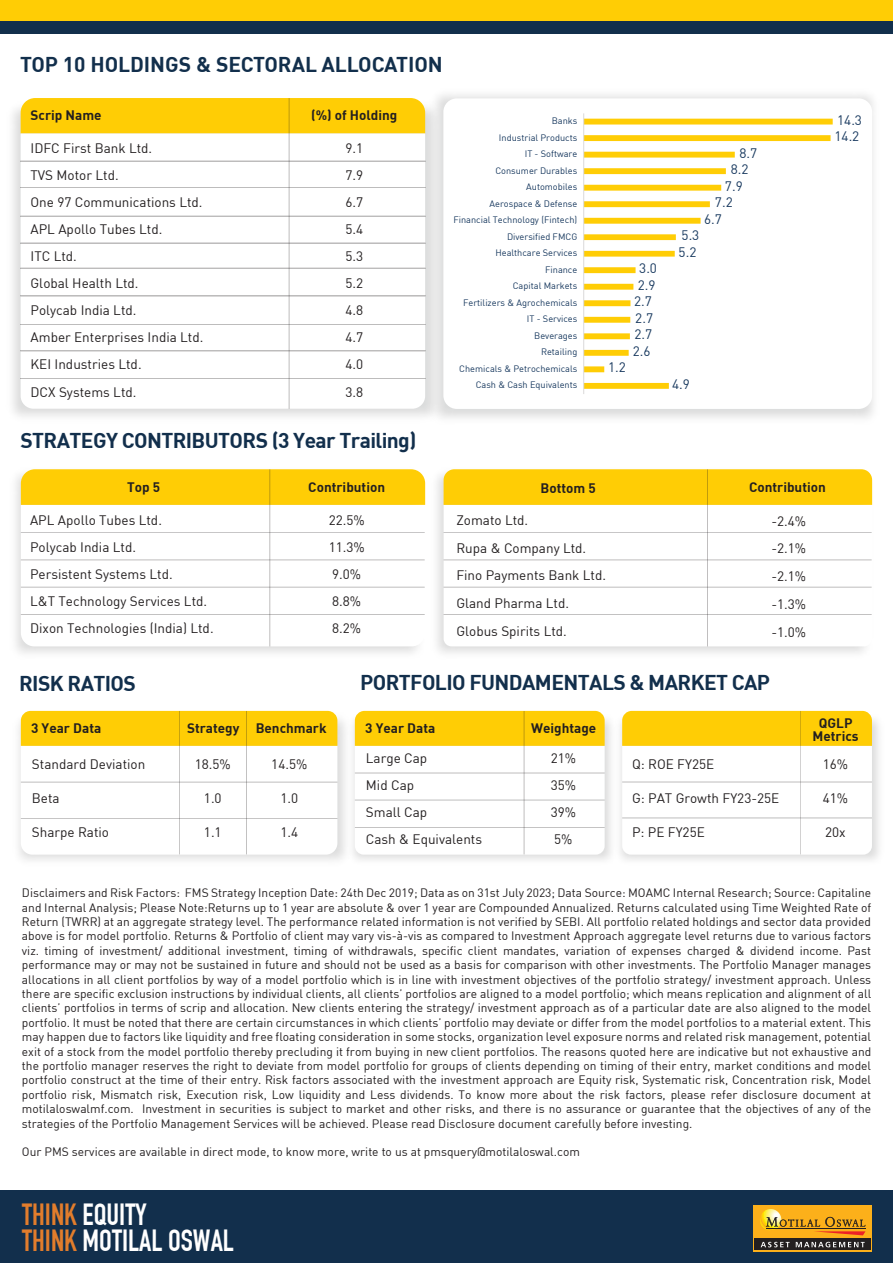
<style>
.page{position:relative;width:893px;height:1263px;background:#fff}
.page>*{position:absolute;margin:0;border:0;box-sizing:border-box;transform-origin:0 0}
.t1{font:700 30px/26.2px "DIN Condensed";color:#fff}
.t2{font:700 21px "DIN";letter-spacing:-.03em;color:#122f4c}
.t3{font:700 21px "DIN";color:#122f4c}
.t4{font:13.5px/27px "DIN";color:#231f20}
.t5{font:700 13.5px/13.2px "DIN";color:#231f20;text-align:center}
.t6{font:13.5px/16.5px "DIN";color:#17385e}
.t7{font:12px/14.4px "DIN";color:#231f20;text-align:justify}
.t8{font:9.15px/16.5px "DIN";color:#17385e;text-align:right}
.s1{color:#e27d2c}
</style>
<div class="page">
<div style="left:0;top:5px;width:893px;height:29px;background:#122f4c"></div>
<div style="left:0;top:0;width:893px;height:21px;background:#ffcd05"></div>
<div style="left:0;top:1191px;width:893px;height:72px;background:#122f4c"></div>
<div style="left:753px;top:1205px;width:119px;height:46px;background:#fcb01a"></div>
<svg style="left:760px;top:1209px;width:21px;height:21px"></svg>
<svg style="left:766px;top:1217px;width:100px;height:18px"></svg>
<hr style="left:766px;top:1228px;width:99px;height:1px;background:#231f20">
<div style="left:754px;top:1238px;width:117px;height:12px;background:#231f20"></div>
<svg style="left:761px;top:1242px;width:29px;height:5px"></svg>
<svg style="left:796px;top:1242px;width:69px;height:5px"></svg>
<img style="left:15px;top:475px;width:371px;height:178px">
<img style="left:12px;top:108px;width:372px;height:309px">
<div style="left:21px;top:98px;width:404px;height:36px;background:#ffcd05"></div>
<svg style="left:21px;top:134px;width:404px;height:275px"></svg>
<hr style="left:21px;top:296px;width:404px;height:1px;background:#231f20">
<hr style="left:21px;top:351px;width:404px;height:1px;background:#231f20">
<hr style="left:289px;top:98px;width:1px;height:311px;background:#231f20">
<svg style="left:21px;top:505px;width:365px;height:141px"></svg>
<div style="left:21px;top:469px;width:365px;height:36px;background:#ffcd05"></div>
<hr style="left:270px;top:469px;width:1px;height:177px;background:#231f20">
<hr style="left:21px;top:532px;width:404px;height:1px;background:#231f20">
<hr style="left:21px;top:560px;width:404px;height:1px;background:#231f20">
<hr style="left:21px;top:587px;width:404px;height:1px;background:#231f20">
<hr style="left:21px;top:614px;width:404px;height:1px;background:#231f20">
<img style="left:386px;top:469px;width:487px;height:184px">
<svg style="left:444px;top:505px;width:428px;height:141px"></svg>
<div style="left:444px;top:469px;width:428px;height:36px;background:#ffcd05"></div>
<hr style="left:707px;top:469px;width:1px;height:177px;background:#231f20">
<hr style="left:444px;top:532px;width:428px;height:1px;background:#231f20">
<hr style="left:444px;top:560px;width:428px;height:1px;background:#231f20">
<hr style="left:444px;top:587px;width:428px;height:1px;background:#231f20">
<hr style="left:444px;top:614px;width:428px;height:1px;background:#231f20">
<img style="left:18px;top:710px;width:283px;height:151px">
<svg style="left:21px;top:711px;width:280px;height:144px"></svg>
<hr style="left:21px;top:782px;width:316px;height:1px;background:#231f20">
<hr style="left:21px;top:818px;width:316px;height:1px;background:#231f20">
<hr style="left:246px;top:711px;width:1px;height:143px;background:#231f20">
<hr style="left:179px;top:711px;width:1px;height:143px;background:#231f20">
<img style="left:301px;top:710px;width:268px;height:151px">
<svg style="left:355px;top:711px;width:214px;height:144px"></svg>
<hr style="left:355px;top:773px;width:250px;height:1px;background:#231f20">
<hr style="left:355px;top:800px;width:250px;height:1px;background:#231f20">
<hr style="left:355px;top:827px;width:250px;height:1px;background:#231f20">
<hr style="left:524px;top:711px;width:1px;height:143px;background:#231f20">
<img style="left:569px;top:710px;width:310px;height:150px">
<svg style="left:622px;top:711px;width:250px;height:144px"></svg>
<hr style="left:622px;top:782px;width:250px;height:1px;background:#231f20">
<hr style="left:622px;top:818px;width:250px;height:1px;background:#231f20">
<hr style="left:800px;top:711px;width:1px;height:143px;background:#231f20">
<svg style="left:584px;top:119px;width:249px;height:270px"></svg>
<hr style="left:583px;top:113px;width:1px;height:281px;background:#dad9d9">
<h2 class="t3" style="left:20px;top:51px;width:424px">TOP 10 HOLDINGS &amp; SECTORAL ALLOCATION</h2>
<p class="t5" style="left:31px;top:108px;width:73px">Scrip Name</p>
<p class="t5" style="left:311px;top:108px;width:88px">(%) of Holding</p>
<p class="t4" style="left:31px;top:135px;width:174px">IDFC First Bank Ltd.<br>TVS Motor Ltd.<br>One 97 Communications Ltd.<br>APL Apollo Tubes Ltd.<br>ITC Ltd.<br>Global Health Ltd.<br>Polycab India Ltd.<br>Amber Enterprises India Ltd.<br>KEI Industries Ltd.<br>DCX Systems Ltd.</p>
<p class="t4" style="left:345px;top:135px;width:19px;text-align:justify">9.1<br>7.9<br>6.7<br>5.4<br>5.3<br>5.2<br>4.8<br>4.7<br>4.0<br>3.8</p>
<p class="t8" style="left:453px;top:112px;width:125px">Banks<br>Industrial Products<br>IT - Software<br>Consumer Durables<br>Automobiles<br>Aerospace &amp; Defense<br>Financial Technology (Fintech)<br>Diversified FMCG<br>Healthcare Services<br>Finance<br>Capital Markets<br>Fertilizers &amp; Agrochemicals<br>IT - Services<br>Beverages<br>Retailing<br>Chemicals &amp; Petrochemicals<br>Cash &amp; Cash Equivalents</p>
<p class="t6" style="left:608px;top:359px;width:19px">1.2</p>
<p class="t6" style="left:633px;top:260px;width:26px;text-align:center">3.0<br>2.9<br>2.7<br>2.7<br>2.7<br>2.6</p>
<p class="t6" style="left:739px;top:144px;width:19px">8.7</p>
<p class="t6" style="left:731px;top:161px;width:19px">8.2</p>
<p class="t6" style="left:725px;top:177px;width:19px">7.9</p>
<p class="t6" style="left:715px;top:194px;width:19px">7.2</p>
<p class="t6" style="left:704px;top:210px;width:19px">6.7</p>
<p class="t6" style="left:679px;top:227px;width:22px">5.3<br>5.2</p>
<p class="t6" style="left:672px;top:376px;width:19px">4.9</p>
<p class="t6" style="left:834px;top:111px;width:29px">14.3<br>14.2</p>
<h2 class="t2" style="left:20px;top:427px;width:397px">STRATEGY CONTRIBUTORS (3 Year Trailing)</h2>
<p class="t5" style="left:127px;top:480px;width:35px">Top 5</p>
<p class="t5" style="left:308px;top:480px;width:78px">Contribution</p>
<p class="t5" style="left:540px;top:481px;width:57px">Bottom 5</p>
<p class="t5" style="left:749px;top:480px;width:78px">Contribution</p>
<p class="t4" style="left:456px;top:506px;width:151px;line-height:27.8px">Zomato Ltd.<br>Rupa &amp; Company Ltd.<br>Fino Payments Bank Ltd.<br>Gland Pharma Ltd.<br>Globus Spirits Ltd.</p>
<p class="t4" style="left:771px;top:507px;width:36px;line-height:27.8px;text-align:justify">-2.4% -2.1% -2.1% -1.3% -1.0%</p>
<p class="t4" style="left:30px;top:506px;width:185px">APL Apollo Tubes Ltd.<br>Polycab India Ltd.<br>Persistent Systems Ltd.<br>L&amp;T Technology Services Ltd.<br>Dixon Technologies (India) Ltd.</p>
<p class="t4" style="left:329px;top:506px;width:38px">22.5%<br>11.3%<br>9.0%<br>8.8%<br>8.2%</p>
<h2 class="t2" style="left:19px;top:670px;width:118px">RISK RATIOS</h2>
<h2 class="t2" style="left:360px;top:668px;width:411px">PORTFOLIO FUNDAMENTALS &amp; MARKET CAP</h2>
<p class="t5" style="left:31px;top:721px;width:72px">3 Year Data</p>
<p class="t5" style="left:187px;top:721px;width:141px">Strategy Benchmark</p>
<p class="t4" style="left:32px;top:750px;width:115px">Standard Deviation</p>
<p class="t4" style="left:32px;top:785px;width:29px">Beta</p>
<p class="t4" style="left:32px;top:819px;width:79px">Sharpe Ratio</p>
<p class="t4" style="left:271px;top:750px;width:38px">14.5%</p>
<p class="t4" style="left:280px;top:785px;width:19px">1.0</p>
<p class="t4" style="left:280px;top:819px;width:19px">1.4</p>
<p class="t4" style="left:195px;top:750px;width:38px">18.5%</p>
<p class="t4" style="left:204px;top:785px;width:19px">1.0</p>
<p class="t4" style="left:204px;top:819px;width:19px">1.1</p>
<p class="t5" style="left:531px;top:721px;width:67px">Weightage</p>
<p class="t5" style="left:812px;top:716px;width:48px">QGLP<br>Metrics</p>
<p class="t5" style="left:365px;top:721px;width:72px">3 Year Data</p>
<p class="t4" style="left:366px;top:744px;width:118px">Large Cap<br>Mid Cap<br>Small Cap<br>Cash &amp; Equivalents</p>
<p class="t4" style="left:551px;top:744px;width:27px;text-align:justify">21% 35% 39% 5%</p>
<p class="t4" style="left:632px;top:750px;width:84px">Q: ROE FY25E</p>
<p class="t4" style="left:823px;top:750px;width:27px">16%</p>
<p class="t4" style="left:823px;top:785px;width:27px">41%</p>
<p class="t4" style="left:825px;top:819px;width:22px">20x</p>
<p class="t4" style="left:632px;top:785px;width:149px">G: PAT Growth FY23-25E</p>
<p class="t4" style="left:632px;top:819px;width:74px">P: PE FY25E</p>
<p class="t7" style="left:22px;top:885px;width:851px">Disclaimers and Risk Factors: FMS Strategy Inception Date: 24th Dec 2019; Data as on 31st July 2023; Data Source: MOAMC Internal Research; Source: Capitaline and Internal Analysis; Please Note:Returns up to 1 year are absolute &amp; over 1 year are Compounded Annualized. Returns calculated using Time Weighted Rate of Return (TWRR) at an aggregate strategy level. The performance related information is not verified by SEBI. All portfolio related holdings and sector data provided above is for model portfolio. Returns &amp; Portfolio of client may vary vis-à-vis as compared to Investment Approach aggregate level returns due to various factors viz. timing of investment/ additional investment, timing of withdrawals, specific client mandates, variation of expenses charged &amp; dividend income. Past performance may or may not be sustained in future and should not be used as a basis for comparison with other investments. The Portfolio Manager manages allocations in all client portfolios by way of a model portfolio which is in line with investment objectives of the portfolio strategy/ investment approach. Unless there are specific exclusion instructions by individual clients, all clients’ portfolios are aligned to a model portfolio; which means replication and alignment of all clients’ portfolios in terms of scrip and allocation. New clients entering the strategy/ investment approach as of a particular date are also aligned to the model portfolio. It must be noted that there are certain circumstances in which clients’ portfolio may deviate or differ from the model portfolios to a material extent. This may happen due to factors like liquidity and free floating consideration in some stocks, organization level exposure norms and related risk management, potential exit of a stock from the model portfolio thereby precluding it from buying in new client portfolios. The reasons quoted here are indicative but not exhaustive and the portfolio manager reserves the right to deviate from model portfolio for groups of clients depending on timing of their entry, market conditions and model portfolio construct at the time of their entry. Risk factors associated with the investment approach are Equity risk, Systematic risk, Concentration risk, Model portfolio risk, Mismatch risk, Execution risk, Low liquidity and Less dividends. To know more about the risk factors, please refer disclosure document at motilaloswalmf.com. Investment in securities is subject to market and other risks, and there is no assurance or guarantee that the objectives of any of the strategies of the Portfolio Management Services will be achieved. Please read Disclosure document carefully before investing.</p>
<p class="t7" style="left:22px;top:1145px;width:559px">Our PMS services are available in direct mode, to know more, write to us at pmsquery@motilaloswal.com</p>
<h1 class="t1" style="left:22px;top:1202px;width:213px"><span class="s1">THINK</span> EQUITY<br><span class="s1">THINK</span> MOTILAL OSWAL</h1>
</div>
